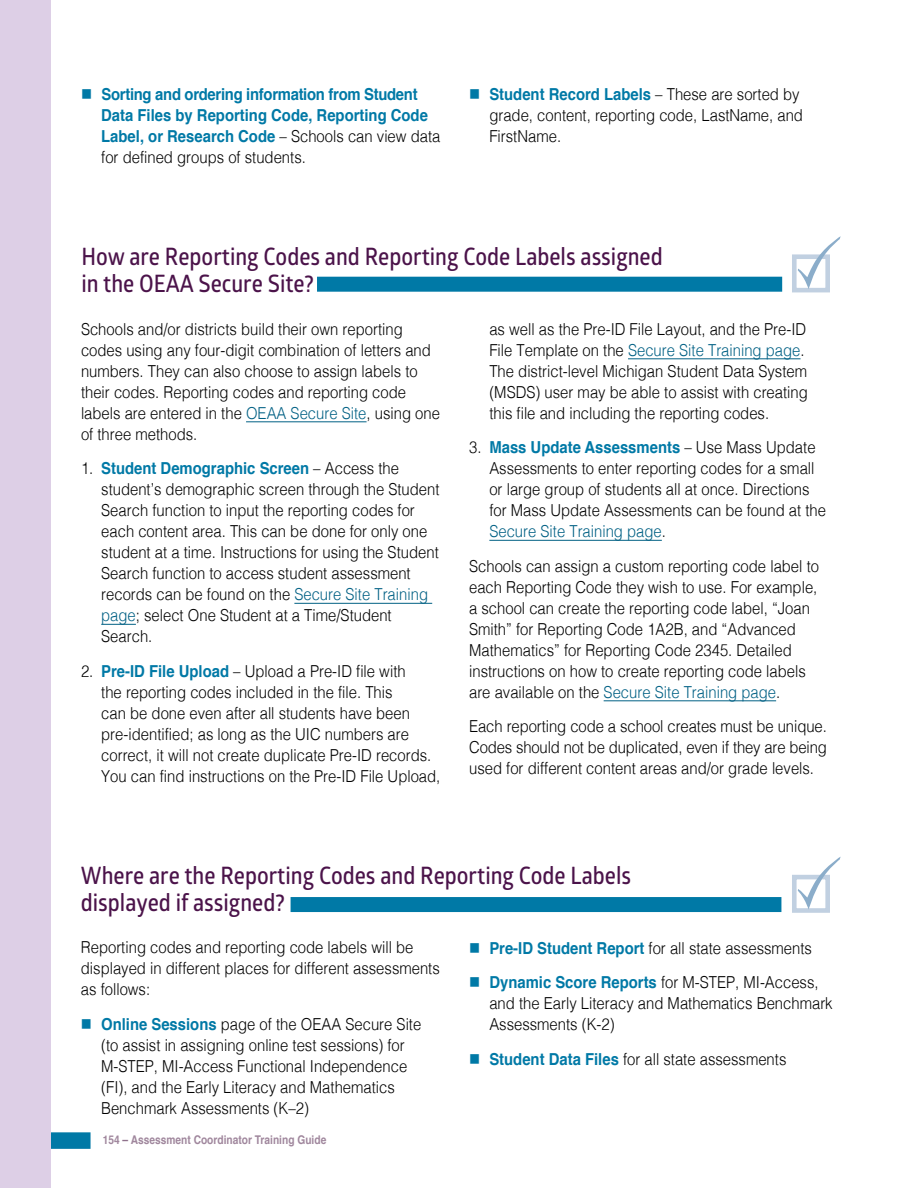
<style>
.page{position:relative;width:918px;height:1188px;background:#fff}
.page>*{position:absolute;margin:0;border:0;box-sizing:border-box;transform-origin:0 0}
.subhead1{font:24px/27px "Glober Semi Bold Free";color:#4b134a;scale:.9 1}
.text1{font:300 16.5px/21px "Helvetica";color:#000;scale:.9 1}
.t1{font:700 16.5px/21px "Helvetica";color:#0079a6;scale:.9 1}
.t2{font:700 12px "Helvetica";color:#a0879d;scale:.85 1}
.s1{font-weight:300;color:#000}
.s2{color:#0079a6}
.s3{font-weight:700;color:#0079a6}
.s4{color:#006084}
.s5{color:#8f718b}
</style>
<div class="page">
<div style="left:39px;top:1132px;width:52px;height:17px;background:#0079a6"></div>
<div style="left:0;top:0;width:51px;height:1188px;background:#ddcfe6"></div>
<hr style="left:246px;top:421px;width:121px;height:1px;background:#006084">
<hr style="left:294px;top:603px;width:138px;height:1px;background:#006084">
<hr style="left:101px;top:624px;width:35px;height:1px;background:#006084">
<hr style="left:628px;top:358px;width:173px;height:1px;background:#006084">
<hr style="left:489px;top:540px;width:173px;height:1px;background:#006084">
<hr style="left:604px;top:700px;width:172px;height:1px;background:#006084">
<div style="left:291px;top:897px;width:490px;height:15px;background:#0079a6"></div>
<svg style="left:792px;top:875px;width:38px;height:38px"></svg>
<svg style="left:798px;top:857px;width:43px;height:53px"></svg>
<div style="left:317px;top:277px;width:465px;height:15px;background:#0079a6"></div>
<svg style="left:792px;top:254px;width:38px;height:38px"></svg>
<svg style="left:798px;top:236px;width:43px;height:53px"></svg>
<p class="t1" style="left:101px;top:84px;width:378px;text-indent:-20px">■ Sorting and ordering information from Student Data Files by Reporting Code, Reporting Code Label, or Research Code <span class="s1">– Schools can view data for defined groups of students.</span></p>
<p class="text1" style="left:489px;top:83px;width:350px;text-indent:-20px"><span class="s2">■</span> <span class="s3">Student Record Labels</span> – These are sorted by grade, content, reporting code, LastName, and<br>FirstName.</p>
<p class="subhead1" style="left:81px;top:242px;width:647px">How are Reporting Codes and Reporting Code Labels assigned in the OEAA Secure Site?</p>
<p class="text1" style="left:81px;top:317px;width:400px">Schools and/or districts build their own reporting codes using any four-digit combination of letters and numbers. They can also choose to assign labels to their codes. Reporting codes and reporting code labels are entered in the <span class="s4">OEAA Secure Site</span>, using one of three methods.</p>
<p class="text1" style="left:101px;top:457px;width:377px;text-indent:-20px">1. <span class="s3">Student Demographic Screen</span> – Access the student’s demographic screen through the Student Search function to input the reporting codes for each content area. This can be done for only one student at a time. Instructions for using the Student Search function to access student assessment records can be found on the <span class="s4">Secure Site Training page</span>; select One Student at a Time/Student Search.</p>
<p class="text1" style="left:101px;top:659px;width:378px;text-indent:-20px">2. <span class="s3">Pre-ID File Upload</span> – Upload a Pre-ID file with<br>the reporting codes included in the file. This<br>can be done even after all students have been pre‑identified; as long as the UIC numbers are correct, it will not create duplicate Pre-ID records.<br>You can find instructions on the Pre-ID File Upload,</p>
<p class="text1" style="left:489px;top:317px;width:355px">as well as the Pre-ID File Layout, and the Pre-ID File Template on the <span class="s4">Secure Site Training page</span>.<br>The district-level Michigan Student Data System (MSDS) user may be able to assist with creating this file and including the reporting codes.</p>
<p class="text1" style="left:489px;top:436px;width:376px;text-indent:-20px">3. <span class="s3">Mass Update Assessments</span> – Use Mass Update Assessments to enter reporting codes for a small or large group of students all at once. Directions for Mass Update Assessments can be found at the <span class="s4">Secure Site Training page</span>.</p>
<p class="text1" style="left:469px;top:554px;width:390px">Schools can assign a custom reporting code label to each Reporting Code they wish to use. For example, a school can create the reporting code label, “Joan Smith” for Reporting Code 1A2B, and “Advanced Mathematics” for Reporting Code 2345. Detailed instructions on how to create reporting code labels are available on the <span class="s4">Secure Site Training page</span>.</p>
<p class="text1" style="left:469px;top:715px;width:399px;text-align:justify">Each reporting code a school creates must be unique.<br>Codes should not be duplicated, even if they are being used for different content areas and/or grade levels.</p>
<p class="subhead1" style="left:81px;top:862px;width:613px">Where are the Reporting Codes and Reporting Code Labels displayed if assigned?</p>
<p class="text1" style="left:81px;top:936px;width:400px">Reporting codes and reporting code labels will be displayed in different places for different assessments as follows:</p>
<p class="text1" style="left:101px;top:1012px;width:357px;text-indent:-20px"><span class="s2">■</span> <span class="s3">Online Sessions</span> page of the OEAA Secure Site (to assist in assigning online test sessions) for M-STEP, MI-Access Functional Independence (FI), and the Early Literacy and Mathematics Benchmark Assessments (K–2)</p>
<p class="text1" style="left:469px;top:936px;width:382px"><span class="s2">■</span> <span class="s3">Pre-ID Student Report</span> for all state assessments</p>
<p class="text1" style="left:489px;top:971px;width:383px;text-indent:-20px"><span class="s2">■</span> <span class="s3">Dynamic Score Reports</span> for M-STEP, MI‑Access, and the Early Literacy and Mathematics Benchmark<br>Assessments (K-2)</p>
<p class="text1" style="left:469px;top:1047px;width:354px"><span class="s2">■</span> <span class="s3">Student Data Files</span> for all state assessments</p>
<p class="t2" style="left:103px;top:1130px;width:264px">154 <span class="s5">–</span> Assessment Coordinator Training Guide</p>
</div>
